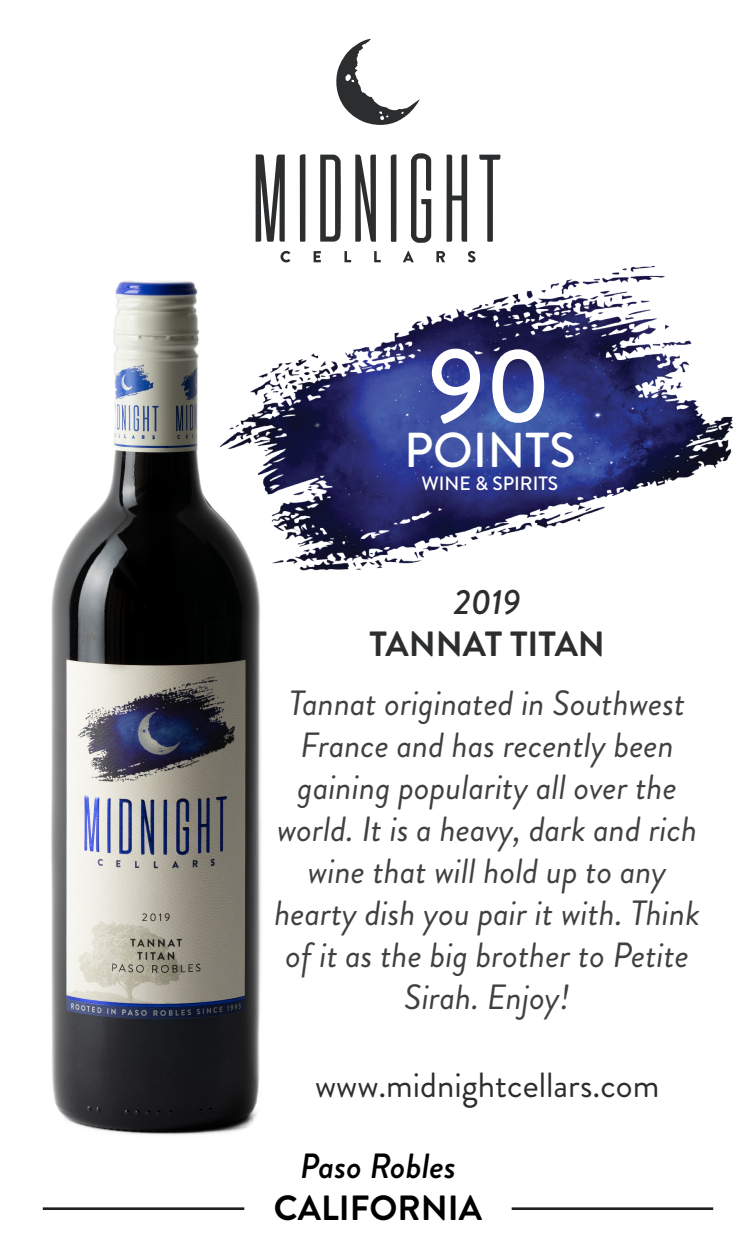
<style>
.page{position:relative;width:756px;height:1260px;background:#fff}
.page>*{position:absolute;margin:0;border:0;box-sizing:border-box;transform-origin:0 0}
.t1{font:500 105px "Brandon Grotesque";color:#fff}
.t2{font:500 49px "Brandon Grotesque";color:#fff}
.t3{font:italic 35px/42px "Brandon Grotesque";color:#404040;text-align:center}
.t4{font:35px "Brandon Grotesque";color:#2b2d2f}
.t5{font:700 35px "Brandon Grotesque";color:#2b2d2f}
.t6{font:italic 500 35px "Brandon Grotesque";color:#000}
.t7{font:700 35px "Brandon Grotesque";color:#000}
.t8{font:italic 500 35px "Brandon Grotesque";color:#2b2d2f}
.t9{font:500 19.25px "Brandon Grotesque";color:#fff}
</style>
<div class="page">
<img style="left:51px;top:154px;width:450px;height:981px">
<img style="left:159px;top:220px;width:575px;height:397px">
<svg style="left:336px;top:39px;width:84px;height:86px"></svg>
<svg style="left:256px;top:154px;width:29px;height:88px"></svg>
<svg style="left:300px;top:154px;width:5px;height:88px"></svg>
<svg style="left:320px;top:155px;width:21px;height:87px"></svg>
<svg style="left:355px;top:155px;width:21px;height:87px"></svg>
<svg style="left:391px;top:154px;width:5px;height:88px"></svg>
<svg style="left:411px;top:153px;width:20px;height:90px"></svg>
<svg style="left:447px;top:155px;width:20px;height:87px"></svg>
<svg style="left:479px;top:155px;width:21px;height:87px"></svg>
<svg style="left:281px;top:251px;width:9px;height:11px"></svg>
<svg style="left:314px;top:251px;width:7px;height:11px"></svg>
<svg style="left:344px;top:251px;width:7px;height:11px"></svg>
<svg style="left:374px;top:251px;width:7px;height:11px"></svg>
<svg style="left:403px;top:251px;width:11px;height:11px"></svg>
<svg style="left:436px;top:251px;width:9px;height:11px"></svg>
<svg style="left:468px;top:251px;width:8px;height:11px"></svg>
<hr style="left:512px;top:1207px;width:201px;height:3px;background:#231f20">
<hr style="left:43px;top:1207px;width:201px;height:3px;background:#231f20">
<h1 class="t1" style="left:428px;top:313px;width:124px">90</h1>
<h2 class="t2" style="left:404px;top:417px;width:173px">POINTS</h2>
<p class="t9" style="left:422px;top:470px;width:138px">WINE &amp; SPIRITS</p>
<p class="t8" style="left:454px;top:578px;width:68px">2019</p>
<p class="t5" style="left:369px;top:619px;width:237px">TANNAT TITAN</p>
<p class="t3" style="left:274px;top:683px;width:427px">Tannat originated in Southwest<br>France and has recently been gaining popularity all over the world. It is a heavy, dark and rich wine that will hold up to any hearty dish you pair it with. Think of it as the big brother to Petite<br>Sirah. Enjoy!</p>
<p class="t4" style="left:315px;top:1061px;width:346px">www.midnightcellars.com</p>
<p class="t6" style="left:300px;top:1142px;width:157px">Paso Robles</p>
<p class="t7" style="left:274px;top:1184px;width:210px">CALIFORNIA</p>
</div>
